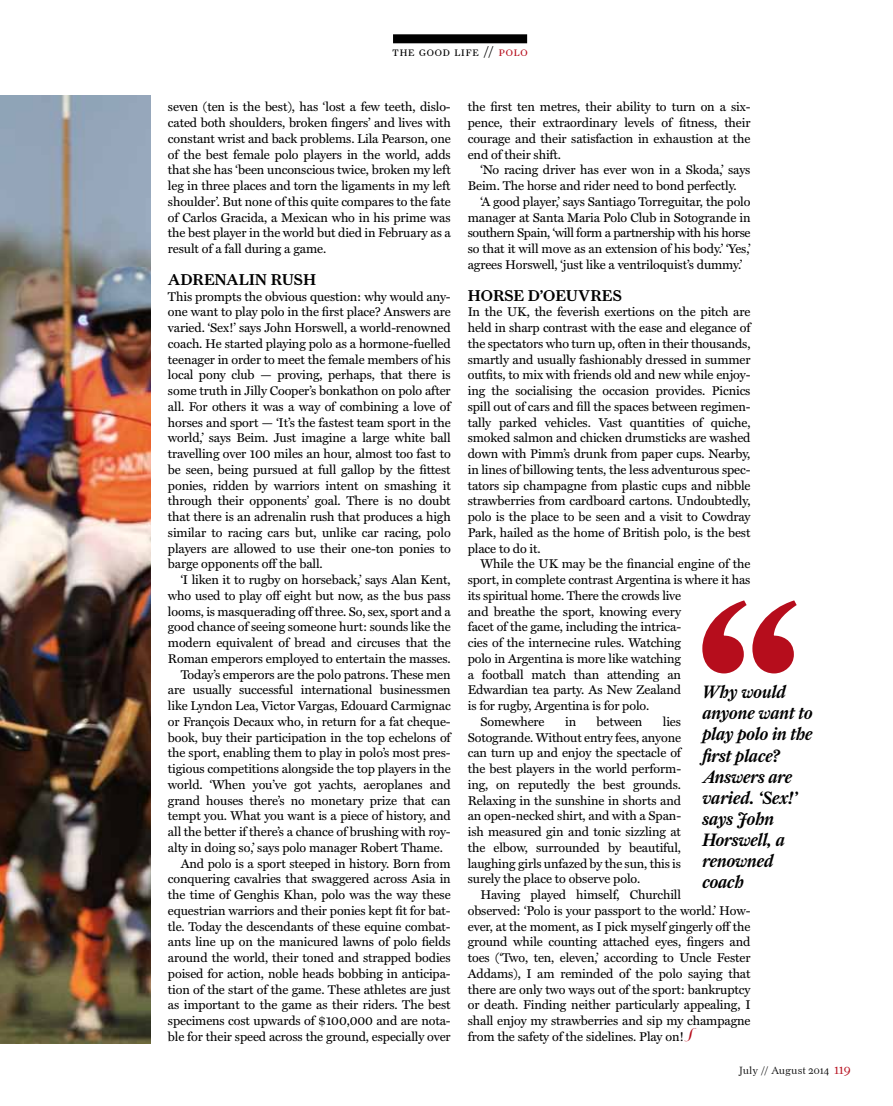
<style>
.page{position:relative;width:893px;height:1106px;background:#fff}
.page>*{position:absolute;margin:0;border:0;box-sizing:border-box;transform-origin:0 0}
.t1{font:italic 500 18px/21px "Farnham Display";letter-spacing:-.01em;color:#000}
.t2{font:17.85px "Vintage ITCTT";color:#b60d1c;scale:1.18 1}
.t3{font:500 15.75px "Farnham Display";color:#000}
.t4{font:12.75px/15.8px "Miller Text";letter-spacing:-.01em;color:#000;text-align:justify}
.t5{font:10.5px "Farnham Display Light OSF";letter-spacing:.02em;color:#000}
.t6{font:9.45px "Farnham Display";letter-spacing:.085em;color:#000}
.s1{font-size:13.5px}
.s2{color:#b60d1c}
.s3{font-size:13.5px;color:#b60d1c}
</style>
<div class="page">
<div style="left:393px;top:34px;width:134px;height:9px;background:#000"></div>
<img style="left:0;top:96px;width:151px;height:947px">
<svg style="left:702px;top:600px;width:95px;height:73px"></svg>
<p class="t6" style="left:393px;top:47px;width:136px">THE GOOD LIFE <span class="s1">//</span> <span class="s2">POLO</span></p>
<p class="t4" style="left:168px;top:99px;width:284px">seven (ten is the best), has ‘lost a few teeth, dislo&shy;cated both shoulders, broken fingers’ and lives with constant wrist and back problems. Lila Pearson, one of the best female polo players in the world, adds that she has ‘been unconscious twice, broken my left leg in three places and torn the ligaments in my left shoulder’. But none of this quite compares to the fate of Carlos Gracida, a Mexican who in his prime was the best player in the world but died in February as a result of a fall during a game.</p>
<p class="t3" style="left:168px;top:270px;width:150px">ADRENALIN RUSH</p>
<p class="t4" style="left:168px;top:289px;width:284px">This prompts the obvious question: why would any&shy;one want to play polo in the first place? Answers are varied. ‘Sex!’ says John Horswell, a world-renowned coach. He started playing polo as a hormone-fuelled teenager in order to meet the female members of his local pony club — proving, perhaps, that there is some truth in Jilly Cooper’s bonkathon on polo after all. For others it was a way of combining a love of horses and sport — ‘It’s the fastest team sport in the world,’ says Beim. Just imagine a large white ball travelling over 100 miles an hour, almost too fast to be seen, being pursued at full gallop by the fittest ponies, ridden by warriors intent on smashing it through their opponents’ goal. There is no doubt that there is an adrenalin rush that produces a high similar to racing cars but, unlike car racing, polo players are allowed to use their one-ton ponies to barge opponents off the ball.</p>
<p class="t4" style="left:181px;top:572px;width:271px">‘I liken it to rugby on horseback,’ says Alan Kent,</p>
<p class="t4" style="left:168px;top:588px;width:284px">who used to play off eight but now, as the bus pass</p>
<p class="t4" style="left:168px;top:603px;width:284px">looms, is masquerading off three. So, sex, sport and a</p>
<p class="t4" style="left:168px;top:619px;width:284px">good chance of seeing someone hurt: sounds like the</p>
<p class="t4" style="left:168px;top:635px;width:284px">modern equivalent of bread and circuses that the</p>
<p class="t4" style="left:168px;top:651px;width:284px">Roman emperors employed to entertain the masses.</p>
<p class="t4" style="left:181px;top:666px;width:271px">Today’s emperors are the polo patrons. These men</p>
<p class="t4" style="left:168px;top:682px;width:284px">are usually successful international businessmen</p>
<p class="t4" style="left:168px;top:698px;width:284px">like Lyndon Lea, Victor Vargas, Edouard Carmignac</p>
<p class="t4" style="left:168px;top:714px;width:284px">or François Decaux who, in return for a fat cheque-</p>
<p class="t4" style="left:168px;top:729px;width:284px">book, buy their participation in the top echelons of</p>
<p class="t4" style="left:168px;top:745px;width:284px">the sport, enabling them to play in polo’s most pres-</p>
<p class="t4" style="left:168px;top:761px;width:284px">tigious competitions alongside the top players in the</p>
<p class="t4" style="left:168px;top:777px;width:284px">world. ‘When you’ve got yachts, aeroplanes and</p>
<p class="t4" style="left:168px;top:792px;width:284px">grand houses there’s no monetary prize that can</p>
<p class="t4" style="left:168px;top:808px;width:284px">tempt you. What you want is a piece of history, and</p>
<p class="t4" style="left:168px;top:824px;width:284px">all the better if there’s a chance of brushing with roy-</p>
<p class="t4" style="left:168px;top:840px;width:277px">alty in doing so,’ says polo manager Robert Thame.</p>
<p class="t4" style="left:181px;top:855px;width:272px">And polo is a sport steeped in history. Born from</p>
<p class="t4" style="left:168px;top:871px;width:284px">conquering cavalries that swaggered across Asia in</p>
<p class="t4" style="left:168px;top:887px;width:284px">the time of Genghis Khan, polo was the way these</p>
<p class="t4" style="left:168px;top:903px;width:284px">equestrian warriors and their ponies kept fit for bat-</p>
<p class="t4" style="left:168px;top:918px;width:284px">tle. Today the descendants of these equine combat-</p>
<p class="t4" style="left:168px;top:934px;width:284px">ants line up on the manicured lawns of polo fields</p>
<p class="t4" style="left:168px;top:950px;width:284px">around the world, their toned and strapped bodies</p>
<p class="t4" style="left:168px;top:966px;width:284px">poised for action, noble heads bobbing in anticipa-</p>
<p class="t4" style="left:168px;top:981px;width:284px">tion of the start of the game. These athletes are just</p>
<p class="t4" style="left:168px;top:997px;width:284px">as important to the game as their riders. The best</p>
<p class="t4" style="left:168px;top:1013px;width:284px">specimens cost upwards of $100,000 and are nota-</p>
<p class="t4" style="left:168px;top:1029px;width:284px">ble for their speed across the ground, especially over</p>
<p class="t4" style="left:468px;top:100px;width:284px">the first ten metres, their ability to turn on a six&shy;pence, their extraordinary levels of fitness, their courage and their satisfaction in exhaustion at the end of their shift.</p>
<p class="t4" style="left:468px;top:162px;width:284px;text-indent:13px">‘No racing driver has ever won in a Skoda,’ says<br>Beim. The horse and rider need to bond perfectly.</p>
<p class="t4" style="left:468px;top:194px;width:284px;text-indent:13px">‘A good player,’ says Santiago Torreguitar, the polo manager at Santa Maria Polo Club in Sotogrande in southern Spain, ‘will form a partnership with his horse so that it will move as an extension of his body.’ ‘Yes,’ agrees Horswell, ‘just like a ventriloquist’s dummy.’</p>
<p class="t3" style="left:468px;top:286px;width:156px">HORSE D’OEUVRES</p>
<p class="t4" style="left:468px;top:304px;width:284px">In the UK, the feverish exertions on the pitch are held in sharp contrast with the ease and elegance of the spectators who turn up, often in their thousands, smartly and usually fashionably dressed in summer outfits, to mix with friends old and new while enjoy&shy;ing the socialising the occasion provides. Picnics spill out of cars and fill the spaces between regimen&shy;tally parked vehicles. Vast quantities of quiche, smoked salmon and chicken drumsticks are washed down with Pimm’s drunk from paper cups. Nearby, in lines of billowing tents, the less adventurous spec&shy;tators sip champagne from plastic cups and nibble strawberries from cardboard cartons. Undoubtedly, polo is the place to be seen and a visit to Cowdray Park, hailed as the home of British polo, is the best place to do it.</p>
<p class="t4" style="left:480px;top:556px;width:271px">While the UK may be the financial engine of the</p>
<p class="t4" style="left:468px;top:572px;width:284px">sport, in complete contrast Argentina is where it has</p>
<p class="t4" style="left:468px;top:588px;width:215px">its spiritual home. There the crowds live</p>
<p class="t4" style="left:468px;top:603px;width:215px">and breathe the sport, knowing every</p>
<p class="t4" style="left:468px;top:619px;width:215px">facet of the game, including the intrica-</p>
<p class="t4" style="left:468px;top:635px;width:215px">cies of the internecine rules. Watching</p>
<p class="t4" style="left:468px;top:651px;width:215px">polo in Argentina is more like watching</p>
<p class="t4" style="left:468px;top:666px;width:215px">a football match than attending an</p>
<p class="t4" style="left:468px;top:682px;width:215px">Edwardian tea party. As New Zealand</p>
<p class="t4" style="left:468px;top:698px;width:183px">is for rugby, Argentina is for polo.</p>
<p class="t4" style="left:480px;top:714px;width:66px">Somewhere</p>
<p class="t4" style="left:565px;top:714px;width:13px">in</p>
<p class="t4" style="left:597px;top:714px;width:47px">between</p>
<h1 class="t1" style="left:702px;top:681px;width:112px">Why would anyone want to play polo in the first place?<br>Answers are varied. ‘Sex!’ says John<br>Horswell, a renowned coach</h1>
<p class="t4" style="left:468px;top:714px;width:215px;text-indent:195px">lies Sotogrande. Without entry fees, anyone can turn up and enjoy the spectacle of the best players in the world perform&shy;ing, on reputedly the best grounds.<br>Relaxing in the sunshine in shorts and an open-necked shirt, and with a Span&shy;ish measured gin and tonic sizzling at the elbow, surrounded by beautiful, laughing girls unfazed by the sun, this is surely the place to observe polo.</p>
<p class="t4" style="left:468px;top:887px;width:284px;text-align:left;text-indent:13px">Having played himself, Churchill<br>observed: ‘Polo is your passport to the world.’ How&shy;ever, at the moment, as I pick myself gingerly off the ground while counting attached eyes, fingers and toes (‘Two, ten, eleven,’ according to Uncle Fester Addams), I am reminded of the polo saying that there are only two ways out of the sport: bankruptcy or death. Finding neither particularly appealing, I shall enjoy my strawberries and sip my champagne from the safety of the sidelines. Play on!</p>
<h2 class="t2" style="left:686px;top:1024px;width:10px">S</h2>
<p class="t5" style="left:739px;top:1064px;width:113px">July // August 2014 <span class="s3">119</span></p>
</div>
